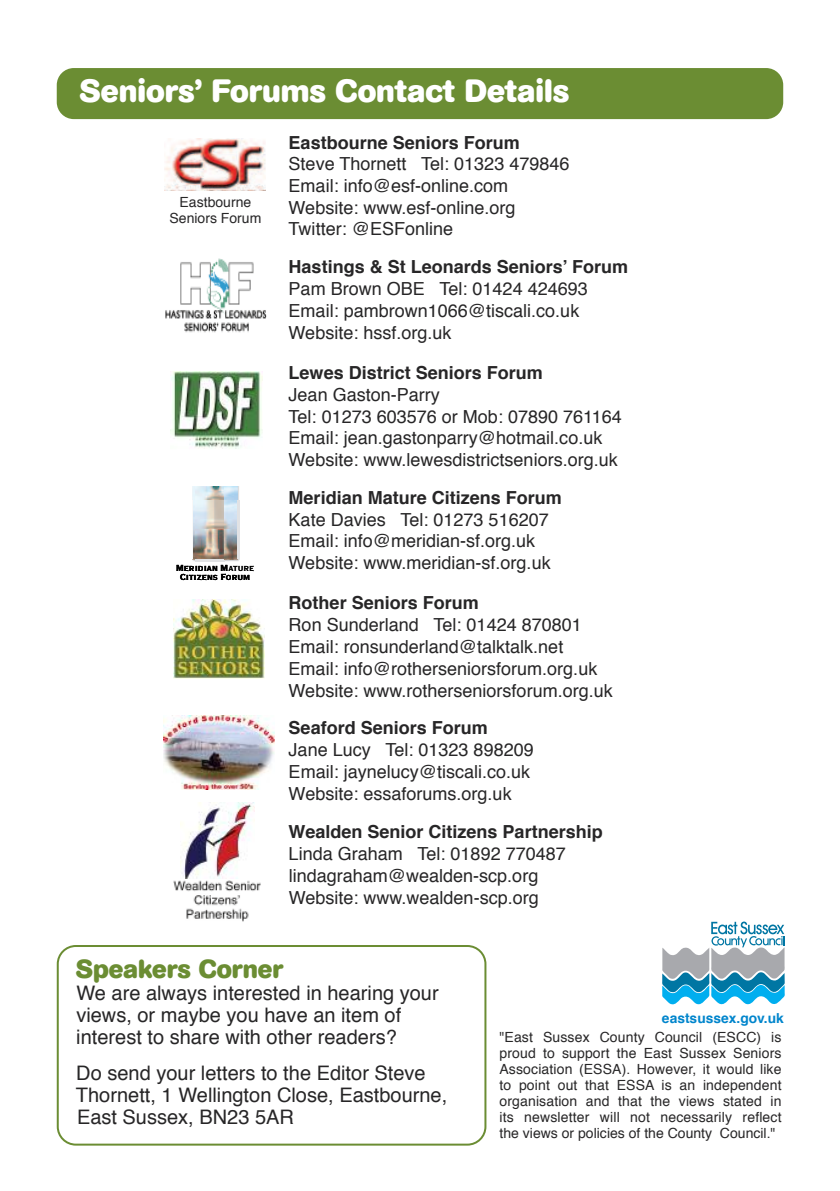
<style>
.page{position:relative;width:840px;height:1191px;background:#fff}
.page>*{position:absolute;margin:0;border:0;box-sizing:border-box;transform-origin:0 0}
.t1{font:700 32px "AG Book Rounded";color:#fff}
.t2{font:700 26px "AG Book Rounded";color:#6b8d33}
.t3{font:20px/22px "Helvetica";color:#272627}
.t4{font:18px/21.8px "Helvetica";color:#272627}
.t5{font:700 18px "Helvetica";color:#272627}
.t6{font:14px/16px "Helvetica";color:#272627;text-align:justify}
.t7{font:700 13.8px "Helvetica";color:#0085cc}
.t8{font:11.6px "Copperplate Thirty BC";color:#000}
</style>
<div class="page">
<div style="left:57px;top:68px;width:725px;height:51px;background:#6b8d33;border-radius:17px"></div>
<svg style="left:57px;top:945px;width:429px;height:200px"></svg>
<svg style="left:662px;top:921px;width:122px;height:83px"></svg>
<img style="left:180px;top:803px;width:74px;height:76px">
<img style="left:173px;top:880px;width:88px;height:42px">
<img style="left:165px;top:138px;width:100px;height:53px">
<img style="left:170px;top:372px;width:92px;height:77px">
<svg style="left:165px;top:259px;width:102px;height:74px"></svg>
<img style="left:163px;top:715px;width:112px;height:74px">
<img style="left:195px;top:487px;width:30px;height:13px">
<img style="left:193px;top:500px;width:45px;height:59px">
<svg style="left:192px;top:487px;width:3px;height:42px"></svg>
<svg style="left:225px;top:487px;width:14px;height:42px"></svg>
<hr style="left:192px;top:529px;width:1px;height:30px;background:#363539">
<hr style="left:238px;top:529px;width:1px;height:30px;background:#363539">
<img style="left:195px;top:559px;width:30px;height:2px">
<svg style="left:225px;top:559px;width:14px;height:2px"></svg>
<img style="left:173px;top:599px;width:92px;height:80px">
<h1 class="t1" style="left:80px;top:80px;width:491px">Seniors’ Forums Contact Details</h1>
<p class="t6" style="left:169px;top:194px;width:93px;line-height:16.8px;text-align:center">Eastbourne<br>Seniors Forum</p>
<p class="t8" style="left:176px;top:560px;width:80px">Meridian Mature</p>
<p class="t8" style="left:180px;top:569px;width:72px">Citizens Forum</p>
<p class="t5" style="left:288px;top:135px;width:233px">Eastbourne Seniors Forum</p>
<p class="t4" style="left:288px;top:155px;width:282px">Steve Thornett Tel: 01323 479846<br>Email: info@esf-online.com<br>Website: www.esf-online.org<br>Twitter: @ESFonline</p>
<p class="t5" style="left:288px;top:259px;width:341px">Hastings &amp; St Leonards Seniors’ Forum</p>
<p class="t4" style="left:288px;top:279px;width:300px">Pam Brown OBE Tel: 01424 424693<br>Email: pambrown1066@tiscali.co.uk<br>Website: hssf.org.uk</p>
<p class="t5" style="left:288px;top:365px;width:256px">Lewes District Seniors Forum</p>
<p class="t4" style="left:288px;top:385px;width:334px">Jean Gaston-Parry<br>Tel: 01273 603576 or Mob: 07890 761164<br>Email: jean.gastonparry@hotmail.co.uk Website: www.lewesdistrictseniors.org.uk</p>
<p class="t5" style="left:288px;top:490px;width:275px">Meridian Mature Citizens Forum</p>
<p class="t4" style="left:288px;top:510px;width:263px">Kate Davies Tel: 01273 516207<br>Email: info@meridian-sf.org.uk<br>Website: www.meridian-sf.org.uk</p>
<p class="t5" style="left:288px;top:595px;width:192px">Rother Seniors Forum</p>
<p class="t4" style="left:288px;top:615px;width:325px">Ron Sunderland Tel: 01424 870801<br>Email: ronsunderland@talktalk.net Email: info@rotherseniorsforum.org.uk Website: www.rotherseniorsforum.org.uk</p>
<p class="t5" style="left:288px;top:720px;width:201px">Seaford Seniors Forum</p>
<p class="t4" style="left:288px;top:740px;width:246px">Jane Lucy Tel: 01323 898209<br>Email: jaynelucy@tiscali.co.uk<br>Website: essaforums.org.uk</p>
<p class="t5" style="left:288px;top:824px;width:315px">Wealden Senior Citizens Partnership</p>
<p class="t4" style="left:288px;top:844px;width:278px">Linda Graham Tel: 01892 770487 lindagraham@wealden-scp.org<br>Website: www.wealden-scp.org</p>
<h2 class="t2" style="left:76px;top:959px;width:209px">Speakers Corner</h2>
<p class="t3" style="left:76px;top:983px;width:364px">We are always interested in hearing your views, or maybe you have an item of interest to share with other readers?</p>
<p class="t3" style="left:76px;top:1063px;width:372px">Do send your letters to the Editor Steve<br>Thornett, 1 Wellington Close, Eastbourne,<br>East Sussex, BN23 5AR</p>
<p class="t7" style="left:661px;top:1012px;width:123px">eastsussex.gov.uk</p>
<p class="t6" style="left:499px;top:1030px;width:283px">"East Sussex County Council (ESCC) is proud to support the East Sussex Seniors Association (ESSA). However, it would like to point out that ESSA is an independent organisation and that the views stated in its newsletter will not necessarily reflect the views or policies of the County Council."</p>
</div>
